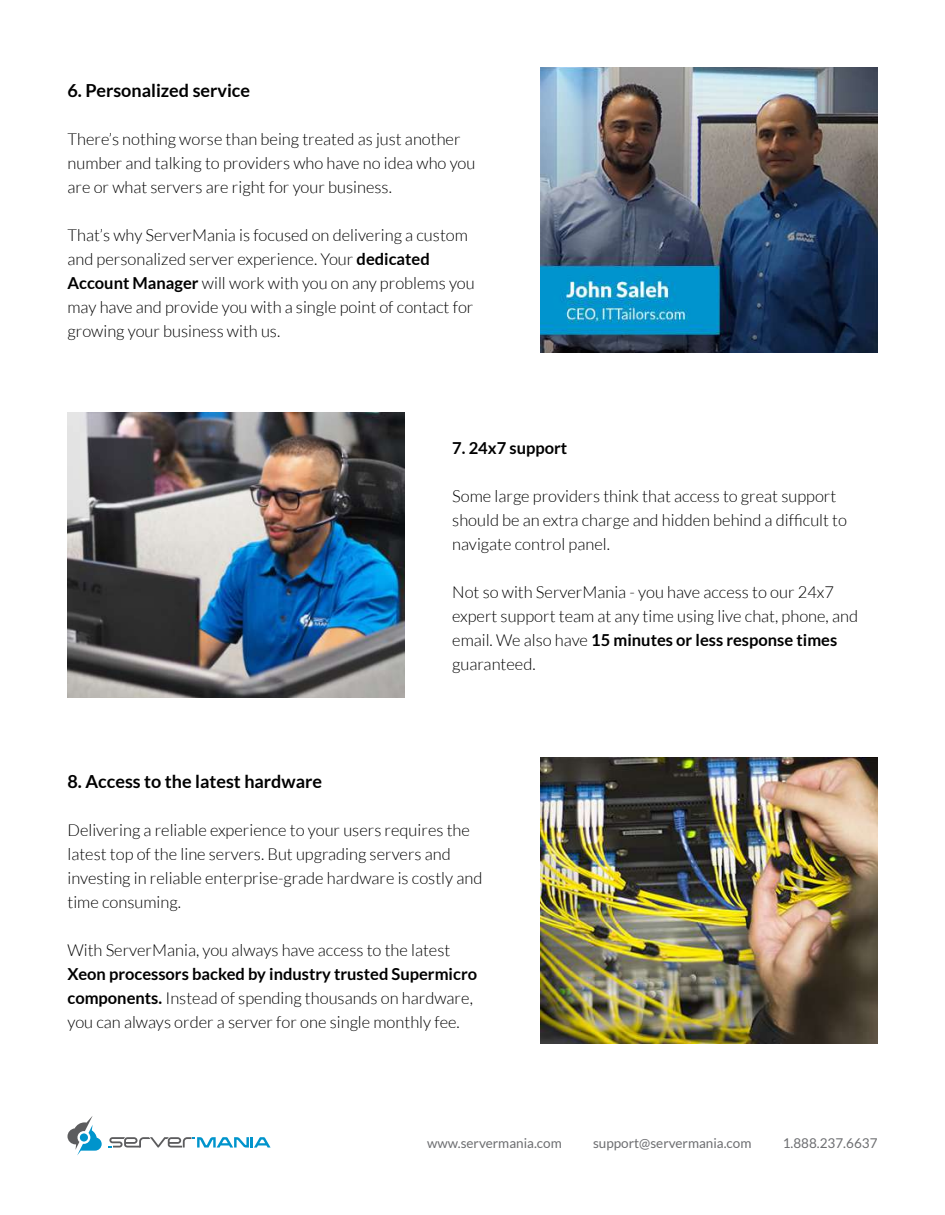
<style>
.page{position:relative;width:945px;height:1215px;background:#fff}
.page>*{position:absolute;margin:0;border:0;box-sizing:border-box;transform-origin:0 0}
.t1{font:700 18px "Lato";color:#000}
.t2{font:300 16.5px/24px "Lato";color:#000}
.t3{font:700 16.5px "Lato";color:#000}
.t4{font:13.5px "Lato";color:#6d6e71}
.s1{font-weight:700}
</style>
<div class="page">
<svg style="left:109px;top:1137px;width:162px;height:11px"></svg>
<svg style="left:67px;top:1116px;width:35px;height:39px"></svg>
<img style="left:541px;top:68px;width:337px;height:285px">
<img style="left:68px;top:413px;width:336px;height:285px">
<img style="left:541px;top:758px;width:337px;height:285px">
<p class="t1" style="left:68px;top:80px;width:184px">6. Personalized service</p>
<p class="t2" style="left:68px;top:128px;width:409px">There’s nothing worse than being treated as just another number and talking to providers who have no idea who you are or what servers are right for your business.</p>
<p class="t2" style="left:68px;top:224px;width:409px">That’s why ServerMania is focused on delivering a custom and personalized server experience. Your <span class="s1">dedicated Account Manager</span> will work with you on any problems you may have and provide you with a single point of contact for growing your business with us.</p>
<p class="t3" style="left:452px;top:438px;width:116px">7. 24x7 support</p>
<p class="t2" style="left:452px;top:484px;width:396px">Some large providers think that access to great support should be an extra charge and hidden behind a difficult to navigate control panel.</p>
<p class="t2" style="left:452px;top:580px;width:407px">Not so with ServerMania - you have access to our 24x7 expert support team at any time using live chat, phone, and email. We also have <span class="s1">15 minutes or less response times </span>guaranteed.</p>
<p class="t1" style="left:68px;top:771px;width:256px">8. Access to the latest hardware</p>
<p class="t2" style="left:68px;top:818px;width:416px">Delivering a reliable experience to your users requires the latest top of the line servers. But upgrading servers and investing in reliable enterprise-grade hardware is costly and time consuming.</p>
<p class="t2" style="left:68px;top:938px;width:384px">With ServerMania, you always have access to the latest</p>
<p class="t2" style="left:68px;top:962px;width:411px"><span class="s1">Xeon processors backed by industry trusted Supermicro components.</span> Instead of spending thousands on hardware, you can always order a server for one single monthly fee.</p>
<p class="t4" style="left:427px;top:1135px;width:136px">www.servermania.com</p>
<p class="t4" style="left:593px;top:1135px;width:160px">support@servermania.com</p>
<p class="t4" style="left:783px;top:1135px;width:96px">1.888.237.6637</p>
</div>
